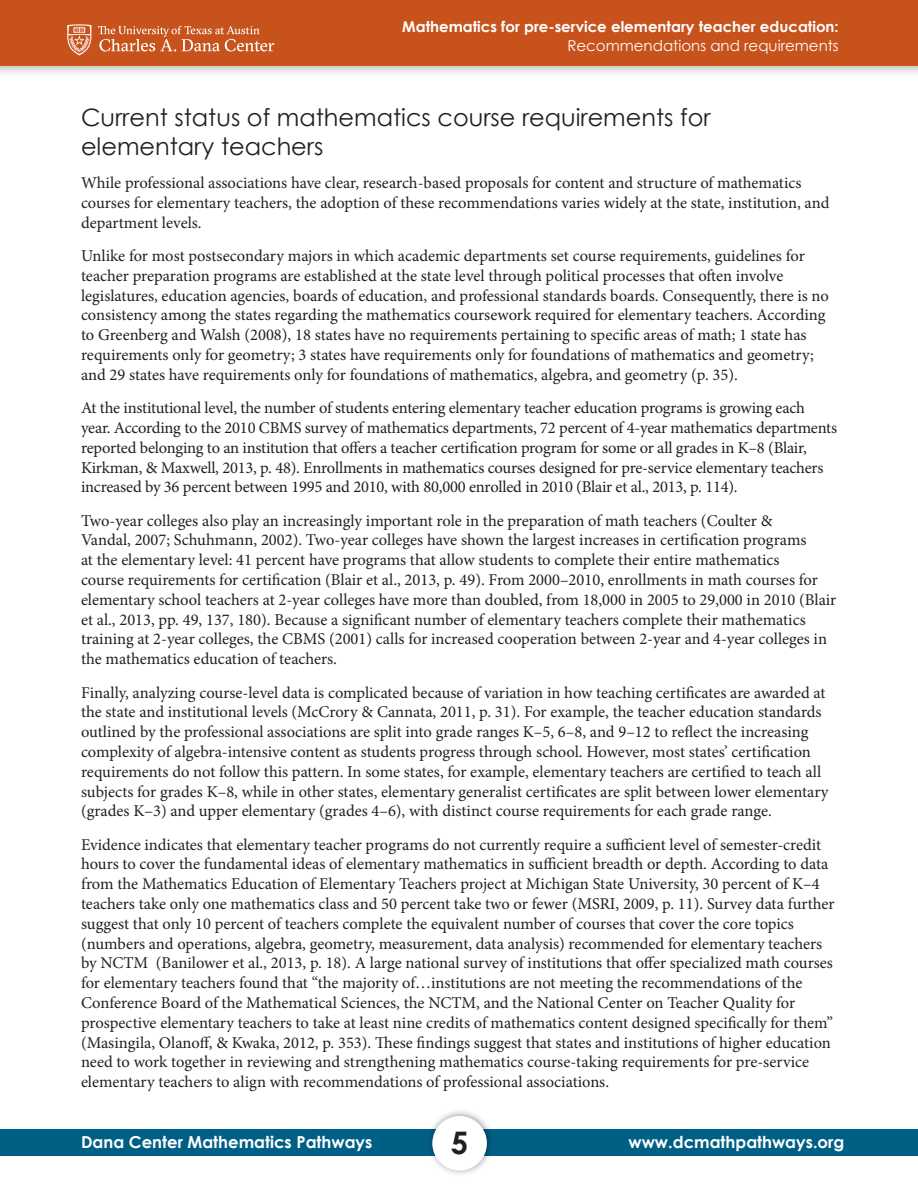
<style>
.page{position:relative;width:918px;height:1188px;background:#fff}
.page>*{position:absolute;margin:0;border:0;box-sizing:border-box;transform-origin:0 0}
.t1{font:700 31.05px "Century Gothic";color:#231f20}
.t2{font:24px/28.8px "Century Gothic";color:#231f20}
.t3{font:16.5px/19.8px "Minion Pro";letter-spacing:-.005em;color:#231f20}
.t4{font:700 16.5px "Century Gothic";color:#fff}
.t5{font:700 15px "Century Gothic";color:#fff}
.t6{font:15px "Century Gothic";color:#fff}
</style>
<div class="page">
<div style="left:0;top:1130px;width:918px;height:26px;background:#005f85"></div>
<img style="left:423px;top:1111px;width:74px;height:63px">
<div style="left:432px;top:1116px;width:55px;height:55px;background:#fff;border-radius:50%"></div>
<div style="left:0;top:0;width:918px;height:79px;background:#231f20;opacity:.25"></div>
<div style="left:0;top:0;width:918px;height:66px;background:#c7521b"></div>
<svg style="left:67px;top:24px;width:24px;height:31px"></svg>
<svg style="left:98px;top:26px;width:176px;height:26px"></svg>
<p class="t5" style="left:402px;top:17px;width:438px">Mathematics for pre-service elementary teacher education:</p>
<p class="t6" style="left:567px;top:37px;width:273px">Recommendations and requirements</p>
<p class="t2" style="left:81px;top:103px;width:631px">Current status of mathematics course requirements for elementary teachers</p>
<p class="t3" style="left:81px;top:173px;width:750px">While professional associations have clear, research-based proposals for content and structure of mathematics courses for elementary teachers, the adoption of these recommendations varies widely at the state, institution, and department levels.</p>
<p class="t3" style="left:81px;top:246px;width:750px">Unlike for most postsecondary majors in which academic departments set course requirements, guidelines for teacher preparation programs are established at the state level through political processes that often involve legislatures, education agencies, boards of education, and professional standards boards. Consequently, there is no consistency among the states regarding the mathematics coursework required for elementary teachers. According to Greenberg and Walsh (2008), 18 states have no requirements pertaining to specific areas of math; 1 state has requirements only for geometry; 3 states have requirements only for foundations of mathematics and geometry; and 29 states have requirements only for foundations of mathematics, algebra, and geometry (p. 35).</p>
<p class="t3" style="left:81px;top:398px;width:758px">At the institutional level, the number of students entering elementary teacher education programs is growing each year. According to the 2010 CBMS survey of mathematics departments, 72 percent of 4-year mathematics departments reported belonging to an institution that offers a teacher certification program for some or all grades in K–8 (Blair, Kirkman, &amp; Maxwell, 2013, p. 48). Enrollments in mathematics courses designed for pre-service elementary teachers increased by 36 percent between 1995 and 2010, with 80,000 enrolled in 2010 (Blair et al., 2013, p. 114).</p>
<p class="t3" style="left:81px;top:511px;width:757px">Two-year colleges also play an increasingly important role in the preparation of math teachers (Coulter &amp;<br>Vandal, 2007; Schuhmann, 2002). Two-year colleges have shown the largest increases in certification programs<br>at the elementary level: 41 percent have programs that allow students to complete their entire mathematics<br>course requirements for certification (Blair et al., 2013, p. 49). From 2000–2010, enrollments in math courses for elementary school teachers at 2-year colleges have more than doubled, from 18,000 in 2005 to 29,000 in 2010 (Blair et al., 2013, pp. 49, 137, 180). Because a significant number of elementary teachers complete their mathematics training at 2-year colleges, the CBMS (2001) calls for increased cooperation between 2-year and 4-year colleges in the mathematics education of teachers.</p>
<p class="t3" style="left:81px;top:682px;width:749px">Finally, analyzing course-level data is complicated because of variation in how teaching certificates are awarded at the state and institutional levels (McCrory &amp; Cannata, 2011, p. 31). For example, the teacher education standards outlined by the professional associations are split into grade ranges K–5, 6–8, and 9–12 to reflect the increasing complexity of algebra-intensive content as students progress through school. However, most states’ certification requirements do not follow this pattern. In some states, for example, elementary teachers are certified to teach all subjects for grades K–8, while in other states, elementary generalist certificates are split between lower elementary (grades K–3) and upper elementary (grades 4–6), with distinct course requirements for each grade range.</p>
<p class="t3" style="left:81px;top:835px;width:755px">Evidence indicates that elementary teacher programs do not currently require a sufficient level of semester-credit hours to cover the fundamental ideas of elementary mathematics in sufficient breadth or depth. According to data from the Mathematics Education of Elementary Teachers project at Michigan State University, 30 percent of K–4 teachers take only one mathematics class and 50 percent take two or fewer (MSRI, 2009, p. 11). Survey data further suggest that only 10 percent of teachers complete the equivalent number of courses that cover the core topics (numbers and operations, algebra, geometry, measurement, data analysis) recommended for elementary teachers by NCTM (Banilower et al., 2013, p. 18). A large national survey of institutions that offer specialized math courses for elementary teachers found that “the majority of…institutions are not meeting the recommendations of the Conference Board of the Mathematical Sciences, the NCTM, and the National Center on Teacher Quality for prospective elementary teachers to take at least nine credits of mathematics content designed specifically for them” (Masingila, Olanoff, &amp; Kwaka, 2012, p. 353). These findings suggest that states and institutions of higher education need to work together in reviewing and strengthening mathematics course-taking requirements for pre-service elementary teachers to align with recommendations of professional associations.</p>
<p class="t4" style="left:81px;top:1131px;width:293px">Dana Center Mathematics Pathways</p>
<p class="t1" style="left:451px;top:1123px;width:19px">5</p>
<p class="t4" style="left:629px;top:1131px;width:217px">www.dcmathpathways.org</p>
</div>
